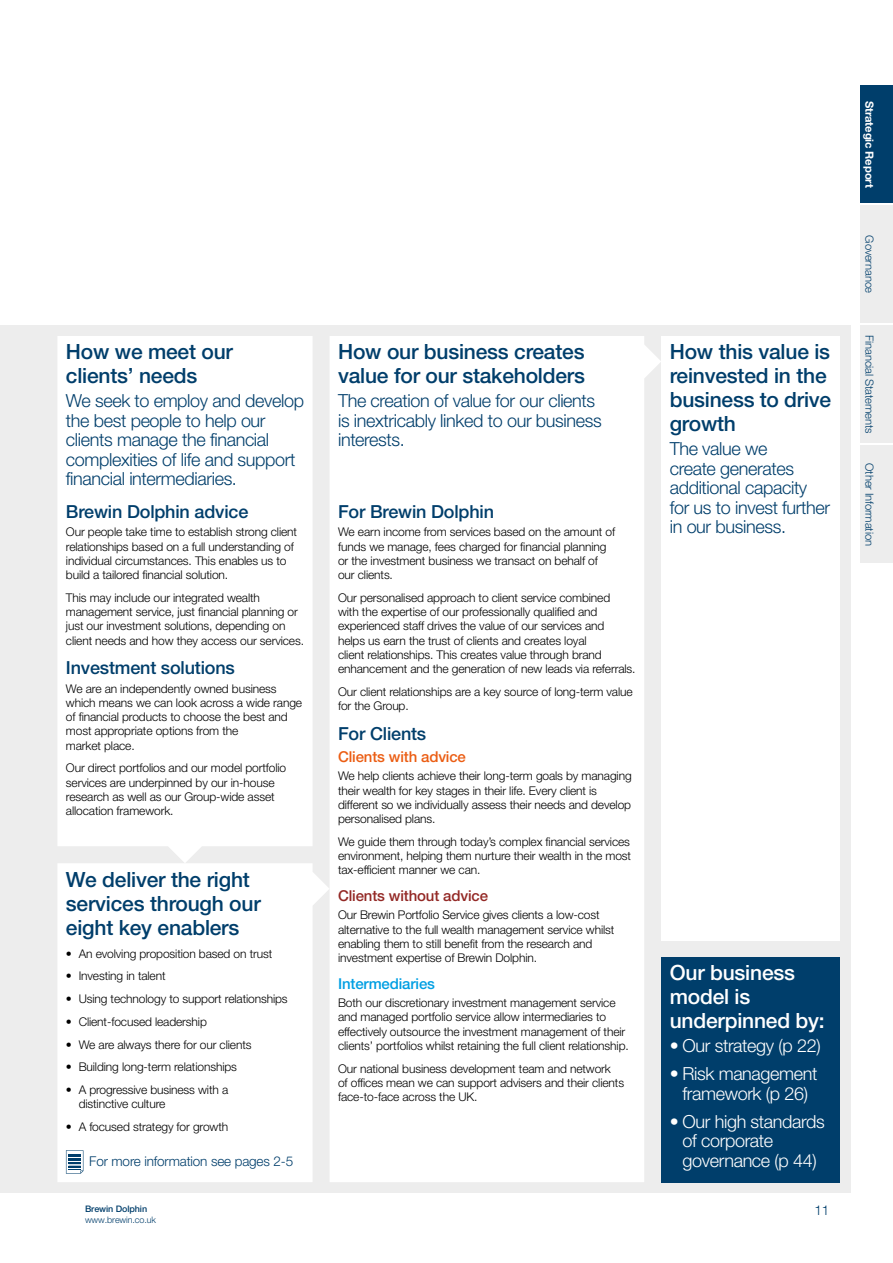
<style>
.page{position:relative;width:893px;height:1263px;background:#fff}
.page>*{position:absolute;margin:0;border:0;box-sizing:border-box;transform-origin:0 0}
.t1{font:500 21px/24px "Helvetica Neue LT Std";letter-spacing:-.01em;color:#003e6b}
.t2{font:500 21px/24px "Helvetica Neue LT Std";letter-spacing:-.01em;color:#fff}
.t3{font:300 18px/19.5px "Helvetica Neue LT Std";letter-spacing:-.02em;color:#003e6b}
.t4{font:300 18px/19.5px "Helvetica Neue LT Std";letter-spacing:-.02em;color:#fff;text-align:center}
.t5{font:500 18px "Helvetica Neue LT Std";letter-spacing:-.01em;color:#003e6b}
.t6{font:500 15px "Helvetica Neue LT Std";letter-spacing:-.01em;color:#932825}
.t7{font:500 15px "Helvetica Neue LT Std";letter-spacing:-.01em;color:#eb5d13}
.t8{font:500 15px "Helvetica Neue LT Std";letter-spacing:-.01em;color:#009fe3}
.t9{font:300 13.5px "Helvetica Neue LT Std";letter-spacing:-.01em;color:#003e6b}
.t10{font:300 12px/14.2px "Helvetica Neue LT Std";letter-spacing:-.01em;color:#000}
.t11{font:300 11.25px "Helvetica Neue LT Std";letter-spacing:-.01em;color:#003e6b}
.t12{font:700 11.25px "Helvetica Neue LT Std";letter-spacing:-.01em;color:#fff}
.t13{font:300 9px "Helvetica Neue LT Std";letter-spacing:-.01em;color:#003e6b}
.t14{font:500 9px "Helvetica Neue LT Std";letter-spacing:-.01em;color:#003e6b}
</style>
<div class="page">
<div style="left:0;top:325px;width:850px;height:868px;background:#ededed"></div>
<div style="left:58px;top:863px;width:271px;height:319px;background:#fff"></div>
<div style="left:58px;top:336px;width:254px;height:527px;background:#fff"></div>
<div style="left:330px;top:336px;width:331px;height:846px;background:#fff"></div>
<div style="left:661px;top:336px;width:179px;height:605px;background:#fff"></div>
<div style="left:661px;top:957px;width:179px;height:225px;background:#003e6b"></div>
<svg style="left:66px;top:1150px;width:17px;height:23px"></svg>
<div style="left:860px;top:85px;width:33px;height:118px;background:#003e6b"></div>
<div style="left:860px;top:205px;width:33px;height:118px;background:#ededed"></div>
<div style="left:860px;top:325px;width:33px;height:118px;background:#ededed"></div>
<div style="left:860px;top:446px;width:33px;height:117px;background:#ededed"></div>
<h1 class="t1" style="left:66px;top:340px;width:169px">How we meet our clients’ needs</h1>
<h2 class="t3" style="left:66px;top:391px;width:240px">We seek to employ and develop the best people to help our clients manage the financial complexities of life and support financial intermediaries.</h2>
<h2 class="t5" style="left:66px;top:501px;width:184px">Brewin Dolphin advice</h2>
<p class="t10" style="left:66px;top:525px;width:233px">Our people take time to establish strong client relationships based on a full understanding of individual circumstances. This enables us to build a tailored financial solution.</p>
<p class="t10" style="left:66px;top:590px;width:240px">This may include our integrated wealth management service, just financial planning or just our investment solutions, depending on client needs and how they access our services.</p>
<h2 class="t5" style="left:66px;top:657px;width:170px">Investment solutions</h2>
<p class="t10" style="left:66px;top:681px;width:238px">We are an independently owned business which means we can look across a wide range of financial products to choose the best and most appropriate options from the<br>market place.</p>
<p class="t10" style="left:66px;top:761px;width:222px">Our direct portfolios and our model portfolio services are underpinned by our in-house research as well as our Group-wide asset allocation framework.</p>
<h1 class="t1" style="left:66px;top:867px;width:196px">We deliver the right services through our eight key enablers</h1>
<p class="t10" style="left:66px;top:946px;width:208px">• An evolving proposition based on trust</p>
<p class="t10" style="left:66px;top:969px;width:101px">• Investing in talent</p>
<p class="t10" style="left:66px;top:991px;width:223px">• Using technology to support relationships</p>
<p class="t10" style="left:66px;top:1014px;width:142px">• Client-focused leadership</p>
<p class="t10" style="left:66px;top:1037px;width:187px">• We are always there for our clients</p>
<p class="t10" style="left:66px;top:1060px;width:173px">• Building long-term relationships</p>
<p class="t10" style="left:79px;top:1082px;width:151px;text-indent:-13px">• A progressive business with a distinctive culture</p>
<p class="t10" style="left:66px;top:1119px;width:164px">• A focused strategy for growth</p>
<p class="t9" style="left:89px;top:1153px;width:205px">For more information see pages 2-5</p>
<h1 class="t1" style="left:338px;top:340px;width:248px">How our business creates value for our stakeholders</h1>
<h2 class="t3" style="left:338px;top:391px;width:265px">The creation of value for our clients is inextricably linked to our business interests.</h2>
<h2 class="t5" style="left:338px;top:501px;width:158px">For Brewin Dolphin</h2>
<p class="t10" style="left:338px;top:525px;width:279px">We earn income from services based on the amount of funds we manage, fees charged for financial planning or the investment business we transact on behalf of our clients.</p>
<p class="t10" style="left:338px;top:590px;width:299px">Our personalised approach to client service combined<br>with the expertise of our professionally qualified and experienced staff drives the value of our services and<br>helps us earn the trust of clients and creates loyal<br>client relationships. This creates value through brand enhancement and the generation of new leads via referrals.</p>
<p class="t10" style="left:338px;top:684px;width:296px">Our client relationships are a key source of long-term value for the Group.</p>
<h2 class="t5" style="left:338px;top:722px;width:90px">For Clients</h2>
<p class="t7" style="left:338px;top:747px;width:129px">Clients with advice</p>
<p class="t10" style="left:338px;top:769px;width:295px">We help clients achieve their long-term goals by managing their wealth for key stages in their life. Every client is different so we individually assess their needs and develop personalised plans.</p>
<p class="t10" style="left:338px;top:834px;width:294px;text-align:justify">We guide them through today’s complex financial services environment, helping them nurture their wealth in the most tax-efficient manner we can.</p>
<p class="t6" style="left:338px;top:886px;width:151px">Clients without advice</p>
<p class="t10" style="left:338px;top:908px;width:278px">Our Brewin Portfolio Service gives clients a low-cost alternative to the full wealth management service whilst enabling them to still benefit from the research and investment expertise of Brewin Dolphin.</p>
<p class="t8" style="left:338px;top:974px;width:98px">Intermediaries</p>
<p class="t10" style="left:338px;top:995px;width:292px">Both our discretionary investment management service and managed portfolio service allow intermediaries to effectively outsource the investment management of their clients’ portfolios whilst retaining the full client relationship.</p>
<p class="t10" style="left:338px;top:1061px;width:288px">Our national business development team and network<br>of offices mean we can support advisers and their clients face-to‑face across the UK.</p>
<h1 class="t1" style="left:670px;top:340px;width:163px">How this value is reinvested in the business to drive growth</h1>
<h2 class="t3" style="left:670px;top:439px;width:162px">The value we<br>create generates additional capacity for us to invest further in our business.</h2>
<h1 class="t2" style="left:670px;top:961px;width:156px">Our business model is underpinned by:</h1>
<h2 class="t4" style="left:670px;top:1035px;width:153px">• Our strategy (p 22)</h2>
<h2 class="t4" style="left:670px;top:1063px;width:149px">• Risk management framework (p 26)</h2>
<h2 class="t4" style="left:682px;top:1111px;width:144px;text-align:left;text-indent:-13px">• Our high standards of corporate governance (p 44)</h2>
<p class="t14" style="left:85px;top:1204px;width:64px">Brewin Dolphin</p>
<p class="t9" style="left:814px;top:1202px;width:16px">11</p>
<p class="t13" style="left:85px;top:1214px;width:73px">www.brewin.co.uk</p>
<p class="t12" style="left:876px;top:101px;width:88px;rotate:90deg">Strategic Report</p>
<p class="t11" style="left:876px;top:235px;width:59px;rotate:90deg">Governance</p>
<p class="t11" style="left:876px;top:335px;width:100px;rotate:90deg">Financial Statements</p>
<p class="t11" style="left:876px;top:463px;width:84px;rotate:90deg">Other Information</p>
</div>
